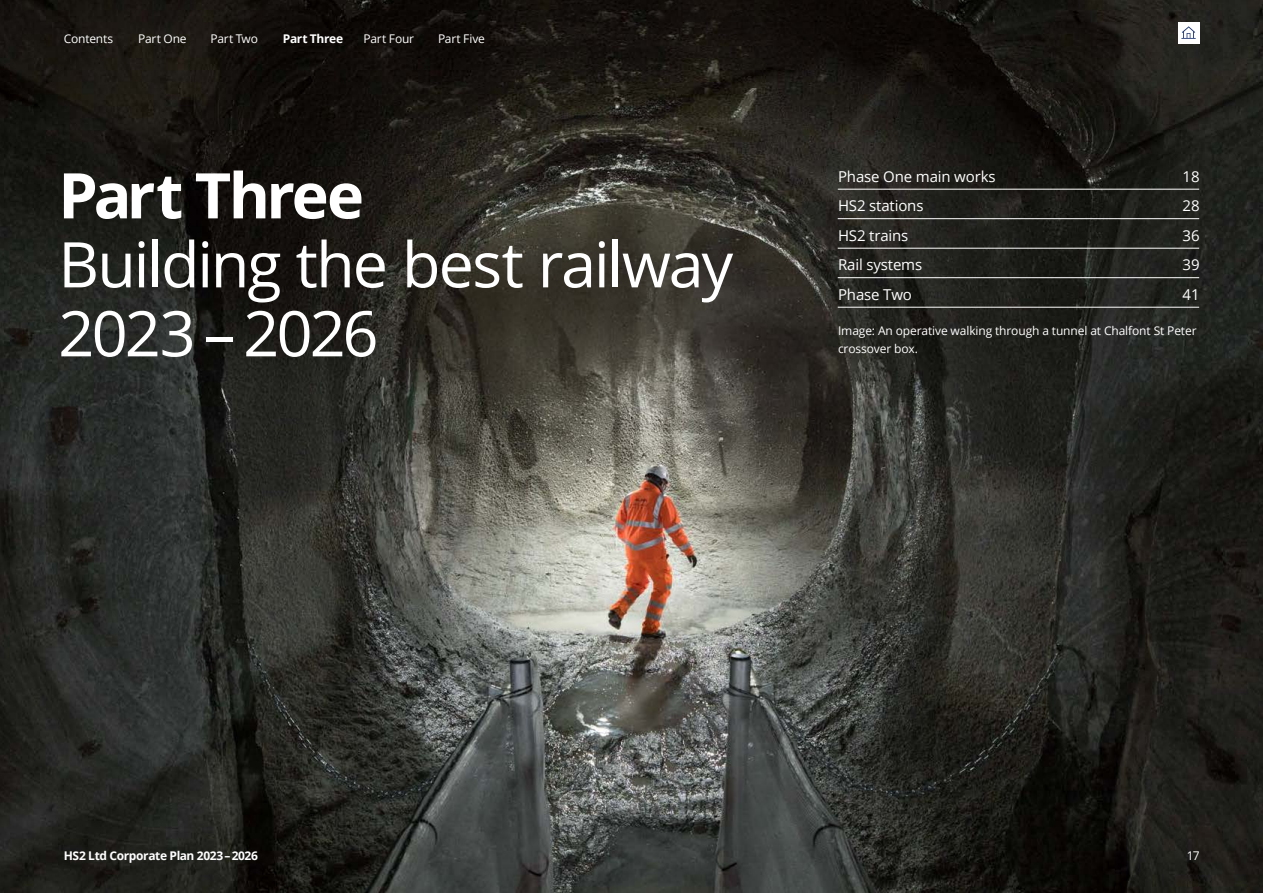
<style>
.page{position:relative;width:1263px;height:893px;background:#fff}
.page>*{position:absolute;margin:0;border:0;box-sizing:border-box;transform-origin:0 0}
.t1{font:63px/69px "Open Sans";letter-spacing:-.035em;color:#fff}
.t2{font:15px "Open Sans";letter-spacing:-.01em;color:#fff}
.t3{font:12px/18px "Open Sans";letter-spacing:-.01em;color:#fff}
.t4{font:700 12px "Open Sans";letter-spacing:-.03em;color:#fff}
.s1{font-weight:700}
</style>
<div class="page">
<img style="left:0;top:0;width:1263px;height:893px">
<hr style="left:838px;top:307px;width:361px;height:1px;background:#fff">
<hr style="left:838px;top:277px;width:361px;height:1px;background:#fff">
<hr style="left:838px;top:248px;width:361px;height:1px;background:#fff">
<hr style="left:838px;top:218px;width:361px;height:1px;background:#fff">
<hr style="left:838px;top:189px;width:361px;height:1px;background:#fff">
<div style="left:1178px;top:22px;width:21px;height:21px;background:#fff"></div>
<svg style="left:1181px;top:26px;width:15px;height:13px"></svg>
<p class="t3" style="left:64px;top:30px;width:51px">Contents</p>
<p class="t3" style="left:138px;top:30px;width:50px">Part One</p>
<p class="t3" style="left:210px;top:30px;width:49px">Part Two</p>
<p class="t4" style="left:283px;top:30px;width:62px">Part Three</p>
<p class="t3" style="left:364px;top:30px;width:52px">Part Four</p>
<p class="t3" style="left:438px;top:30px;width:49px">Part Five</p>
<h2 class="t1" style="left:58px;top:159px;width:676px"><span class="s1">Part Three<br></span>Building the best railway<br>2023 – 2026</h2>
<p class="t2" style="left:838px;top:166px;width:159px">Phase One main works</p>
<p class="t2" style="left:1183px;top:166px;width:19px">18</p>
<p class="t2" style="left:838px;top:195px;width:87px">HS2 stations</p>
<p class="t2" style="left:1183px;top:195px;width:19px">28</p>
<p class="t2" style="left:838px;top:225px;width:72px">HS2 trains</p>
<p class="t2" style="left:1183px;top:225px;width:19px">36</p>
<p class="t2" style="left:838px;top:254px;width:86px">Rail systems</p>
<p class="t2" style="left:1183px;top:254px;width:19px">39</p>
<p class="t2" style="left:838px;top:284px;width:75px">Phase Two</p>
<p class="t2" style="left:1183px;top:284px;width:19px">41</p>
<p class="t3" style="left:838px;top:321px;width:360px">Image: An operative walking through a tunnel at Chalfont St Peter crossover box.</p>
<p class="t4" style="left:64px;top:847px;width:196px">HS2 Ltd Corporate Plan 2023 – 2026</p>
<p class="t3" style="left:1187px;top:846px;width:14px">17</p>
</div>
